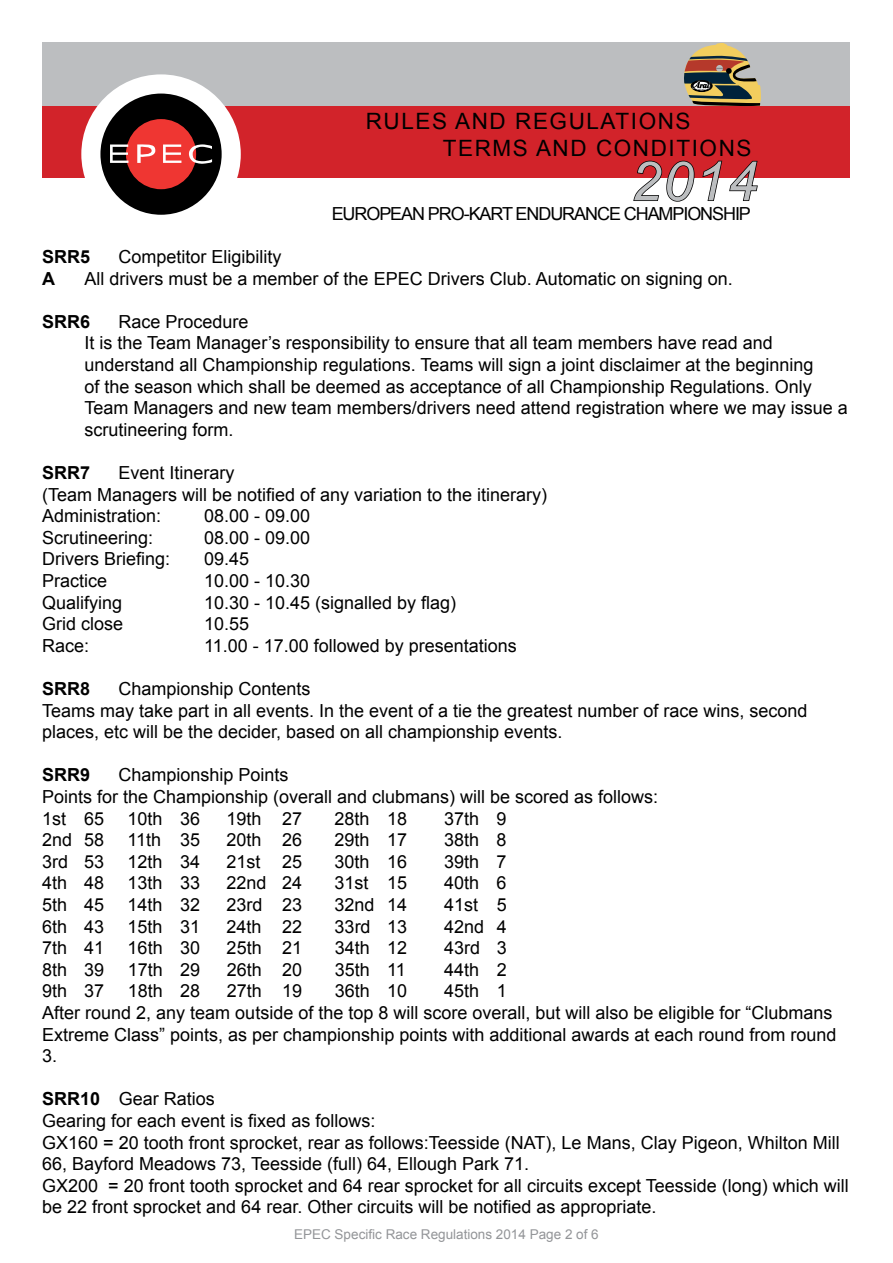
<style>
.page{position:relative;width:893px;height:1263px;background:#fff}
.page>*{position:absolute;margin:0;border:0;box-sizing:border-box;transform-origin:0 0}
.t1{font:italic 54px "Arial";color:#bcbec0}
.t2{font:22.5px/27px "Arial";letter-spacing:.07em;color:#000}
.t3{font:18px/21.6px "Arial";color:#000}
.t4{font:18px "Arial";letter-spacing:-.06em;color:#000}
.t5{font:700 18px "Arial";color:#000}
.t6{font:13.5px "Arial";color:#939598}
.s1{font-weight:700}
</style>
<div class="page">
<div style="left:43px;top:43px;width:807px;height:63px;background:#bcbec0"></div>
<div style="left:43px;top:106px;width:807px;height:72px;background:#d2232a"></div>
<div style="left:81px;top:74px;width:160px;height:160px;background:#fff;border-radius:50%"></div>
<div style="left:100px;top:94px;width:122px;height:121px;background:#000;border-radius:50%"></div>
<div style="left:126px;top:119px;width:70px;height:70px;background:#ef3632;border-radius:50%"></div>
<svg style="left:110px;top:144px;width:18px;height:19px"></svg>
<svg style="left:163px;top:144px;width:18px;height:19px"></svg>
<svg style="left:137px;top:144px;width:18px;height:19px"></svg>
<svg style="left:189px;top:144px;width:23px;height:20px"></svg>
<svg style="left:633px;top:160px;width:62px;height:42px"></svg>
<svg style="left:702px;top:160px;width:56px;height:41px"></svg>
<svg style="left:684px;top:43px;width:77px;height:63px"></svg>
<p class="t2" style="left:443px;top:108px;width:310px;text-indent:-77px">RULES AND REGULATIONS<br>TERMS AND CONDITIONS</p>
<h1 class="t1" style="left:631px;top:146px;width:128px">2014</h1>
<p class="t4" style="left:332px;top:202px;width:421px">EUROPEAN PRO-KART ENDURANCE CHAMPIONSHIP</p>
<p class="t5" style="left:42px;top:245px;width:50px">SRR5</p>
<p class="t3" style="left:119px;top:246px;width:165px">Competitor Eligibility</p>
<p class="t5" style="left:42px;top:266px;width:14px">A</p>
<p class="t3" style="left:85px;top:268px;width:650px">All drivers must be a member of the EPEC Drivers Club. Automatic on signing on.</p>
<p class="t5" style="left:42px;top:309px;width:50px">SRR6</p>
<p class="t3" style="left:85px;top:311px;width:765px;text-indent:34px">Race Procedure<br>It is the Team Manager’s responsibility to ensure that all team members have read and understand all Championship regulations. Teams will sign a joint disclaimer at the beginning<br>of the season which shall be deemed as acceptance of all Championship Regulations. Only Team Managers and new team members/drivers need attend registration where we may issue a scrutineering form.</p>
<p class="t5" style="left:42px;top:461px;width:50px">SRR7</p>
<p class="t3" style="left:42px;top:462px;width:507px;text-indent:76px">Event Itinerary<br>(Team Managers will be notified of any variation to the itinerary)<br>Administration:</p>
<p class="t3" style="left:204px;top:505px;width:108px">08.00 - 09.00</p>
<p class="t3" style="left:42px;top:527px;width:113px">Scrutineering:</p>
<p class="t3" style="left:204px;top:527px;width:108px">08.00 - 09.00</p>
<p class="t3" style="left:42px;top:548px;width:130px">Drivers Briefing:</p>
<p class="t3" style="left:204px;top:548px;width:47px">09.45</p>
<p class="t3" style="left:42px;top:570px;width:67px">Practice</p>
<p class="t3" style="left:204px;top:570px;width:108px">10.00 - 10.30</p>
<p class="t3" style="left:42px;top:592px;width:82px">Qualifying</p>
<p class="t3" style="left:204px;top:592px;width:254px">10.30 - 10.45 (signalled by flag)</p>
<p class="t3" style="left:42px;top:613px;width:83px">Grid close</p>
<p class="t3" style="left:204px;top:613px;width:47px">10.55</p>
<p class="t3" style="left:42px;top:635px;width:49px">Race:</p>
<p class="t3" style="left:204px;top:635px;width:314px">11.00 - 17.00 followed by presentations</p>
<p class="t5" style="left:42px;top:677px;width:50px">SRR8</p>
<p class="t3" style="left:42px;top:678px;width:767px;text-indent:76px">Championship Contents<br>Teams may take part in all events. In the event of a tie the greatest number of race wins, second places, etc will be the decider, based on all championship events.</p>
<p class="t5" style="left:42px;top:763px;width:50px">SRR9</p>
<p class="t3" style="left:42px;top:764px;width:618px;text-indent:76px">Championship Points<br>Points for the Championship (overall and clubmans) will be scored as follows:<br>1st 65</p>
<p class="t3" style="left:128px;top:808px;width:74px">10th 36</p>
<p class="t3" style="left:227px;top:808px;width:77px">19th 27</p>
<p class="t3" style="left:335px;top:808px;width:74px">28th 18</p>
<p class="t3" style="left:444px;top:808px;width:64px">37th 9</p>
<p class="t3" style="left:42px;top:829px;width:64px">2nd 58</p>
<p class="t3" style="left:128px;top:829px;width:74px">11th 35</p>
<p class="t3" style="left:227px;top:829px;width:77px">20th 26</p>
<p class="t3" style="left:335px;top:829px;width:74px">29th 17</p>
<p class="t3" style="left:444px;top:829px;width:64px">38th 8</p>
<p class="t3" style="left:42px;top:851px;width:64px">3rd 53</p>
<p class="t3" style="left:128px;top:851px;width:74px">12th 34</p>
<p class="t3" style="left:227px;top:851px;width:77px">21st 25</p>
<p class="t3" style="left:335px;top:851px;width:74px">30th 16</p>
<p class="t3" style="left:444px;top:851px;width:64px">39th 7</p>
<p class="t3" style="left:42px;top:872px;width:64px">4th 48</p>
<p class="t3" style="left:128px;top:872px;width:74px">13th 33</p>
<p class="t3" style="left:227px;top:872px;width:77px">22nd 24</p>
<p class="t3" style="left:335px;top:872px;width:74px">31st 15</p>
<p class="t3" style="left:444px;top:872px;width:64px">40th 6</p>
<p class="t3" style="left:42px;top:894px;width:64px">5th 45</p>
<p class="t3" style="left:128px;top:894px;width:74px">14th 32</p>
<p class="t3" style="left:227px;top:894px;width:77px">23rd 23</p>
<p class="t3" style="left:335px;top:894px;width:74px">32nd 14</p>
<p class="t3" style="left:444px;top:894px;width:64px">41st 5</p>
<p class="t3" style="left:42px;top:916px;width:64px">6th 43</p>
<p class="t3" style="left:128px;top:916px;width:74px">15th 31</p>
<p class="t3" style="left:227px;top:916px;width:77px">24th 22</p>
<p class="t3" style="left:335px;top:916px;width:74px">33rd 13</p>
<p class="t3" style="left:444px;top:916px;width:64px">42nd 4</p>
<p class="t3" style="left:42px;top:937px;width:64px">7th 41</p>
<p class="t3" style="left:128px;top:937px;width:74px">16th 30</p>
<p class="t3" style="left:227px;top:937px;width:77px">25th 21</p>
<p class="t3" style="left:335px;top:937px;width:74px">34th 12</p>
<p class="t3" style="left:444px;top:937px;width:64px">43rd 3</p>
<p class="t3" style="left:42px;top:959px;width:64px">8th 39</p>
<p class="t3" style="left:128px;top:959px;width:74px">17th 29</p>
<p class="t3" style="left:227px;top:959px;width:77px">26th 20</p>
<p class="t3" style="left:335px;top:959px;width:73px">35th 11</p>
<p class="t3" style="left:444px;top:959px;width:64px">44th 2</p>
<p class="t3" style="left:42px;top:980px;width:64px">9th 37</p>
<p class="t3" style="left:128px;top:980px;width:74px">18th 28</p>
<p class="t3" style="left:227px;top:980px;width:77px">27th 19</p>
<p class="t3" style="left:335px;top:980px;width:74px">36th 10</p>
<p class="t3" style="left:42px;top:980px;width:796px;text-indent:402px">45th 1<br>After round 2, any team outside of the top 8 will score overall, but will also be eligible for “Clubmans Extreme Class” points, as per championship points with additional awards at each round from round 3.</p>
<p class="t3" style="left:42px;top:1088px;width:808px"><span class="s1">SRR10</span> Gear Ratios<br>Gearing for each event is fixed as follows:<br>GX160 = 20 tooth front sprocket, rear as follows:Teesside (NAT), Le Mans, Clay Pigeon, Whilton Mill 66, Bayford Meadows 73, Teesside (full) 64, Ellough Park 71.<br>GX200 = 20 front tooth sprocket and 64 rear sprocket for all circuits except Teesside (long) which will be 22 front sprocket and 64 rear. Other circuits will be notified as appropriate.</p>
<p class="t6" style="left:294px;top:1225px;width:306px">EPEC Specific Race Regulations 2014 Page 2 of 6</p>
</div>
